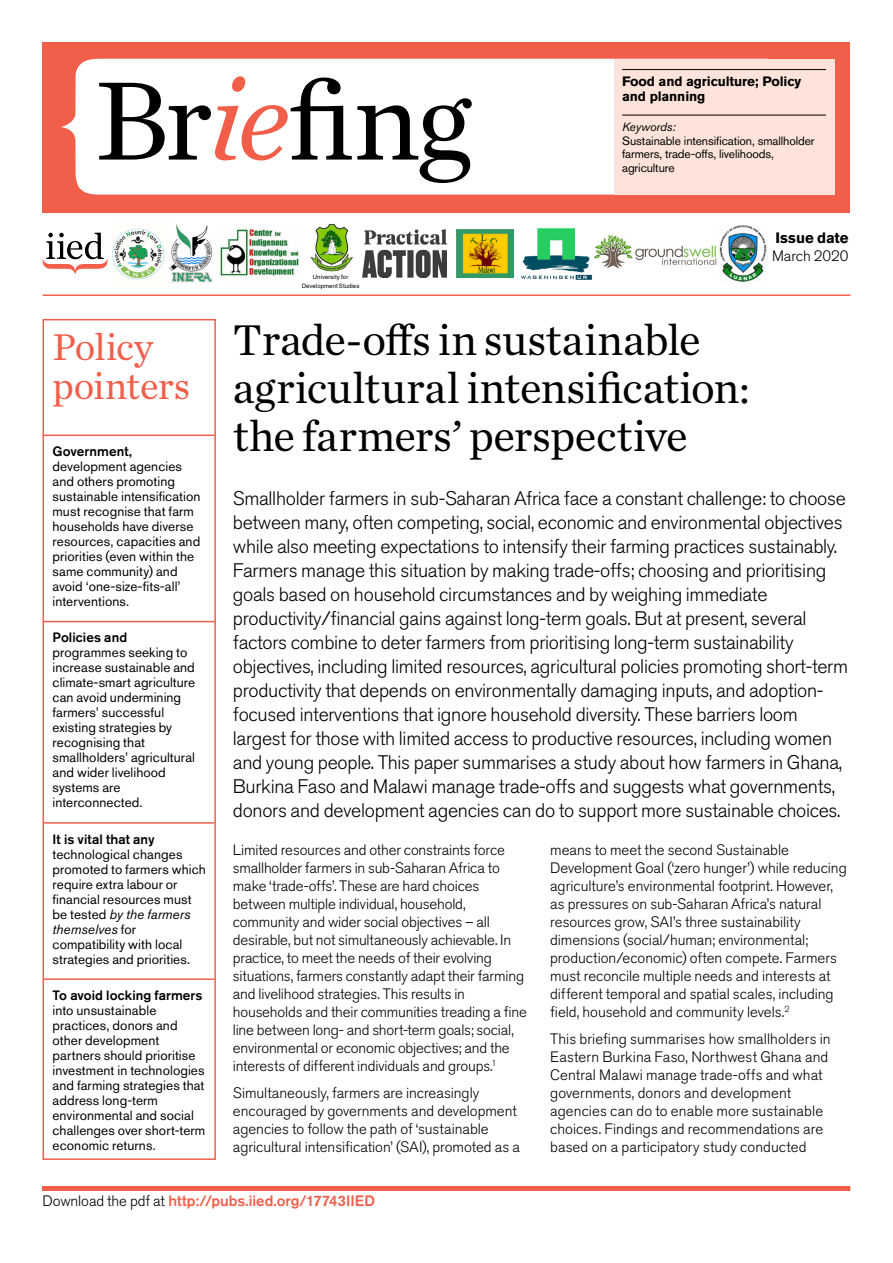
<style>
.page{position:relative;width:893px;height:1263px;background:#fff}
.page>*{position:absolute;margin:0;border:0;box-sizing:border-box;transform-origin:0 0}
.IIED_briefing_Title{font:116.7px "Chronicle Text G1";color:#000}
.IIED_briefing_Title-2{font:45px/48px "Chronicle Text G1";letter-spacing:-.005em;color:#000}
.IIED_briefing_Policy{font:39px/39px "Chronicle Text G1";letter-spacing:-.015em;color:#f15f4b}
.IIED_briefing_Summar{font:300 19.5px/24px "Akzidenz Grotesk BE";letter-spacing:-.015em;color:#000}
.IIED_briefing_Body_c{font:300 15px/18px "Akzidenz Grotesk BE";letter-spacing:-.005em;color:#000}
.t1{font:500 15px "Akzidenz Grotesk BE";color:#f15f4b}
.IIED_briefing_Body_c-2{font:700 15px/18px "Akzidenz Grotesk BE";letter-spacing:-.005em;color:#000}
.IIED_briefing_Policy-2{font:13.5px/15px "Akzidenz Grotesk BE";letter-spacing:.005em;color:#000}
.t2{font:700 13.5px/15px "Akzidenz Grotesk BE";letter-spacing:-.01em;color:#000}
.t3{font:12px/13.5px "Akzidenz Grotesk BE";letter-spacing:-.01em;color:#000}
.IIED_briefing_Body_c-3{font:6px/9px "Arial";letter-spacing:.01em;color:#000;text-align:center}
.s1{font-style:italic;color:#f15f4b}
.s2{font-style:italic}
.s3{font-weight:300}
.s4{font-weight:500}
.s5{font-weight:300;color:#000}
</style>
<div class="page">
<div style="left:43px;top:43px;width:807px;height:170px;background:#f15f4b"></div>
<div style="left:61px;top:59px;width:553px;height:136px;background:#fff"></div>
<svg style="left:42px;top:233px;width:66px;height:41px"></svg>
<div style="left:614px;top:59px;width:220px;height:136px;background:#fde3d9"></div>
<hr style="left:622px;top:69px;width:204px;height:1px;background:#000">
<hr style="left:622px;top:115px;width:204px;height:1px;background:#000">
<div style="left:43px;top:1186px;width:807px;height:5px;background:#f15f4b"></div>
<hr style="left:44px;top:435px;width:170px;height:1px;background:#f15f4b">
<hr style="left:44px;top:621px;width:170px;height:1px;background:#f15f4b">
<hr style="left:44px;top:822px;width:170px;height:2px;background:#f15f4b">
<hr style="left:44px;top:978px;width:170px;height:2px;background:#f15f4b">
<div style="left:43px;top:319px;width:173px;height:841px;border:2px solid #f15f4b"></div>
<hr style="left:43px;top:294px;width:807px;height:2px;background:#f15f4b">
<img style="left:112px;top:228px;width:52px;height:52px">
<img style="left:169px;top:225px;width:44px;height:57px">
<img style="left:220px;top:229px;width:79px;height:47px">
<img style="left:310px;top:224px;width:44px;height:49px">
<img style="left:362px;top:229px;width:84px;height:49px">
<img style="left:456px;top:229px;width:58px;height:48px">
<img style="left:521px;top:228px;width:71px;height:52px">
<img style="left:594px;top:234px;width:126px;height:35px">
<img style="left:720px;top:226px;width:47px;height:55px">
<h1 class="IIED_briefing_Title" style="left:94px;top:32px;width:379px">Br<span class="s1">ie</span>fing</h1>
<p class="IIED_briefing_Body_c-3" style="left:302px;top:272px;width:59px">University for<br>Development Studies</p>
<p class="t2" style="left:622px;top:74px;width:181px">Food and agriculture; Policy and planning</p>
<p class="t3" style="left:622px;top:120px;width:194px"><span class="s2">Keywords:<br></span>Sustainable intensification, smallholder farmers, trade-offs, livelihoods,</p>
<p class="t3" style="left:622px;top:161px;width:54px">agriculture</p>
<p class="IIED_briefing_Body_c-2" style="left:772px;top:229px;width:78px">Issue date<br><span class="s3">March 2020</span></p>
<h2 class="IIED_briefing_Policy" style="left:53px;top:325px;width:139px">Policy pointers</h2>
<h2 class="IIED_briefing_Policy-2" style="left:53px;top:444px;width:150px"><span class="s4">Government, </span>development agencies and others promoting sustainable intensification must recognise that farm households have diverse resources, capacities and priorities (even within the same community) and avoid ‘one-size-fits-all’ interventions.</h2>
<h2 class="IIED_briefing_Policy-2" style="left:53px;top:630px;width:144px"><span class="s4">Policies and </span>programmes seeking to increase sustainable and climate-smart agriculture can avoid undermining farmers’ successful existing strategies by recognising that smallholders’ agricultural and wider livelihood systems are interconnected.</h2>
<h2 class="IIED_briefing_Policy-2" style="left:53px;top:831px;width:155px"><span class="s4">It is vital that any </span>technological changes promoted to farmers which require extra labour or financial resources must be tested <span class="s2">by the farmers themselves</span> for compatibility with local strategies and priorities.</h2>
<h2 class="IIED_briefing_Policy-2" style="left:53px;top:987px;width:154px"><span class="s4">To avoid locking farmers </span>into unsustainable practices, donors and other development partners should prioritise investment in technologies and farming strategies that address long-term environmental and social challenges over short-term economic returns.</h2>
<h1 class="IIED_briefing_Title-2" style="left:233px;top:313px;width:519px">Trade-offs in sustainable agricultural intensification: the farmers’ perspective</h1>
<p class="IIED_briefing_Summar" style="left:233px;top:486px;width:617px">Smallholder farmers in sub-Saharan Africa face a constant challenge: to choose between many, often competing, social, economic and environmental objectives while also meeting expectations to intensify their farming practices sustainably.<br>Farmers manage this situation by making trade-offs; choosing and prioritising goals based on household circumstances and by weighing immediate productivity/financial gains against long-term goals. But at present, several factors combine to deter farmers from prioritising long-term sustainability objectives, including limited resources, agricultural policies promoting short-term productivity that depends on environmentally damaging inputs, and adoption&shy;focused interventions that ignore household diversity. These barriers loom largest for those with limited access to productive resources, including women and young people. This paper summarises a study about how farmers in Ghana, Burkina Faso and Malawi manage trade-offs and suggests what governments, donors and development agencies can do to support more sustainable choices.</p>
<p class="IIED_briefing_Body_c" style="left:233px;top:841px;width:296px">Limited resources and other constraints force smallholder farmers in sub-Saharan Africa to make ‘trade-offs’. These are hard choices between multiple individual, household, community and wider social objectives – all desirable, but not simultaneously achievable. In practice, to meet the needs of their evolving situations, farmers constantly adapt their farming and livelihood strategies. This results in households and their communities treading a fine line between long- and short-term goals; social, environmental or economic objectives; and the interests of different individuals and groups.<sup>1</sup></p>
<p class="IIED_briefing_Body_c" style="left:233px;top:1084px;width:289px">Simultaneously, farmers are increasingly encouraged by governments and development agencies to follow the path of ‘sustainable agricultural intensification’ (SAI), promoted as a</p>
<p class="IIED_briefing_Body_c" style="left:550px;top:841px;width:298px">means to meet the second Sustainable Development Goal (‘zero hunger’) while reducing agriculture’s environmental footprint. However, as pressures on sub-Saharan Africa’s natural resources grow, SAI’s three sustainability dimensions (social/human; environmental; production/economic) often compete. Farmers must reconcile multiple needs and interests at different temporal and spatial scales, including field, household and community levels.<sup>2</sup></p>
<p class="IIED_briefing_Body_c" style="left:550px;top:1030px;width:282px">This briefing summarises how smallholders in Eastern Burkina Faso, Northwest Ghana and Central Malawi manage trade-offs and what governments, donors and development agencies can do to enable more sustainable choices. Findings and recommendations are based on a participatory study conducted</p>
<p class="t1" style="left:43px;top:1192px;width:334px"><span class="s5">Download the pdf at</span> http://pubs.iied.org/17743IIED</p>
</div>
